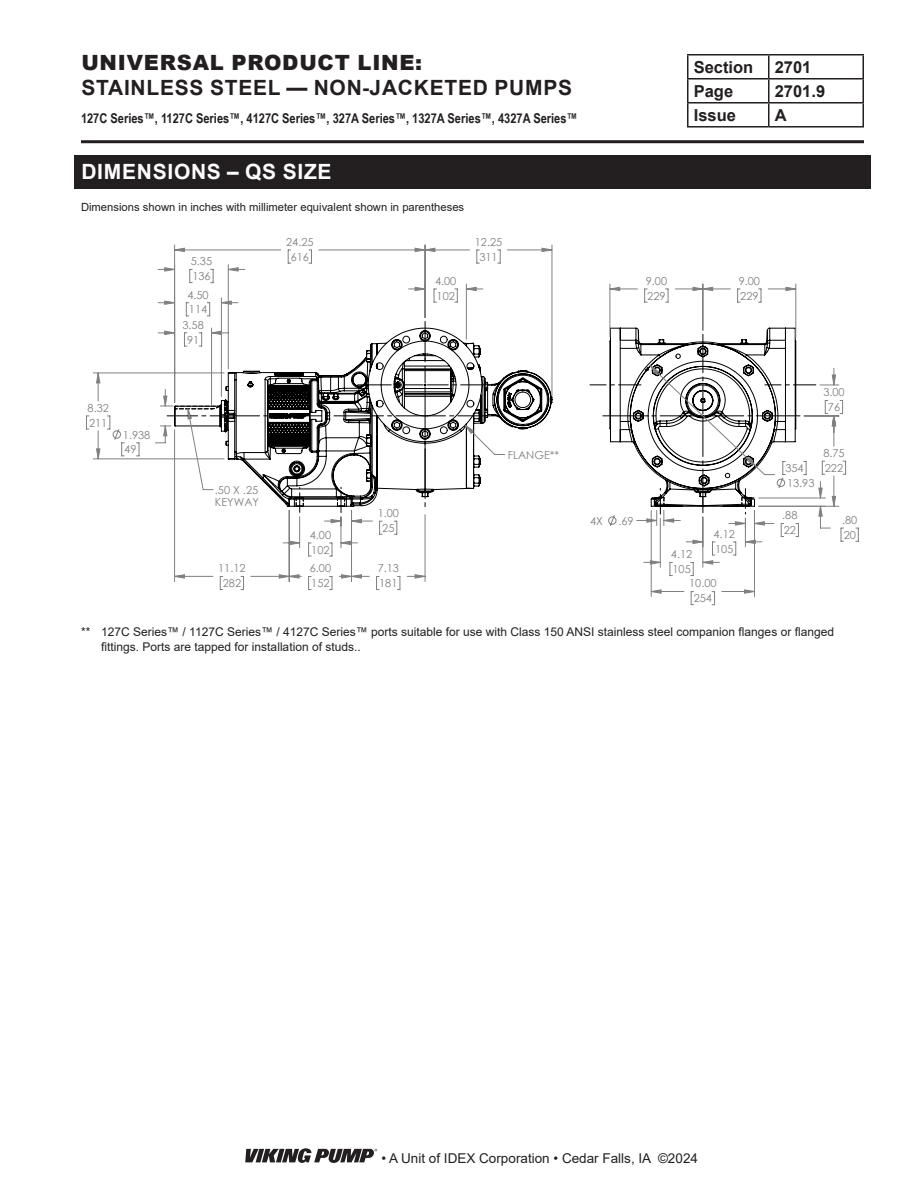
<style>
.page{position:relative;width:918px;height:1188px;background:#fff}
.page>*{position:absolute;margin:0;border:0;box-sizing:border-box;transform-origin:0 0}
.t1{font:700 21px "Arial";letter-spacing:.035em;color:#231f20}
.t2{font:900 21px "Arial";letter-spacing:.035em;color:#231f20}
.BLACK_BAR_Caps_Headers_-_Left{font:700 21px "Arial";letter-spacing:.035em;color:#fff}
.t3{font:700 16.5px "Arial";color:#231f20}
.t4{font:700 13.5px "Arial Narrow";color:#231f20}
.t5{font:13.5px "Arial";color:#231f20}
.Footnotes_-_Left{font:12px/15px "Arial";color:#231f20}
.Dimension_Pages_-_Top_Notes{font:11.25px "Arial";color:#231f20}
.t6{font:10.95px/14.9px "Century Gothic";color:#808080}
</style>
<div class="page">
<svg style="left:841px;top:528px;width:3px;height:14px"></svg>
<svg style="left:856px;top:528px;width:3px;height:14px"></svg>
<svg style="left:86px;top:416px;width:3px;height:14px"></svg>
<svg style="left:843px;top:461px;width:3px;height:14px"></svg>
<svg style="left:840px;top:400px;width:3px;height:14px"></svg>
<svg style="left:97px;top:248px;width:739px;height:345px"></svg>
<div style="left:74px;top:155px;width:797px;height:33px;background:#231f20"></div>
<hr style="left:687px;top:54px;width:82px;height:2px;background:#231f20">
<hr style="left:769px;top:54px;width:95px;height:2px;background:#231f20">
<hr style="left:862px;top:56px;width:2px;height:22px;background:#231f20">
<hr style="left:769px;top:78px;width:95px;height:2px;background:#231f20">
<hr style="left:862px;top:80px;width:2px;height:22px;background:#231f20">
<svg style="left:687px;top:55px;width:176px;height:71px"></svg>
<hr style="left:769px;top:102px;width:95px;height:2px;background:#231f20">
<hr style="left:768px;top:104px;width:2px;height:22px;background:#231f20">
<hr style="left:862px;top:104px;width:2px;height:22px;background:#231f20">
<hr style="left:687px;top:126px;width:82px;height:2px;background:#231f20">
<hr style="left:769px;top:126px;width:95px;height:2px;background:#231f20">
<hr style="left:81px;top:140px;width:783px;height:3px;background:#231f20">
<svg style="left:245px;top:1148px;width:132px;height:15px"></svg>
<h1 class="t2" style="left:81px;top:47px;width:342px">UNIVERSAL PRODUCT LINE:</h1>
<h1 class="t1" style="left:81px;top:73px;width:492px">STAINLESS STEEL — NON-JACKETED PUMPS</h1>
<h2 class="t3" style="left:694px;top:55px;width:61px">Section</h2>
<h2 class="t3" style="left:775px;top:55px;width:38px">2701</h2>
<h2 class="t3" style="left:694px;top:79px;width:41px">Page</h2>
<h2 class="t3" style="left:775px;top:79px;width:52px">2701.9</h2>
<p class="t4" style="left:81px;top:108px;width:498px">127C Series™, 1127C Series™, 4127C Series™, 327A Series™, 1327A Series™, 4327A Series™</p>
<h2 class="t3" style="left:694px;top:103px;width:44px">Issue</h2>
<h2 class="t3" style="left:775px;top:103px;width:13px">A</h2>
<p class="BLACK_BAR_Caps_Headers_-_Left" style="left:81px;top:157px;width:252px">DIMENSIONS – QS SIZE</p>
<p class="Dimension_Pages_-_Top_Notes" style="left:81px;top:199px;width:385px">Dimensions shown in inches with millimeter equivalent shown in parentheses</p>
<p class="t6" style="left:191px;top:254px;width:23px">5.35<br>136</p>
<p class="t6" style="left:187px;top:287px;width:23px">4.50<br>114</p>
<p class="t6" style="left:183px;top:317px;width:23px;text-align:center">3.58<br>91</p>
<p class="t6" style="left:286px;top:234px;width:29px;text-align:center">24.25<br>616</p>
<p class="t6" style="left:435px;top:273px;width:23px">4.00<br>102</p>
<p class="t6" style="left:475px;top:234px;width:29px;text-align:center">12.25<br>311</p>
<p class="t6" style="left:88px;top:400px;width:23px">8.32<br>211</p>
<p class="t6" style="left:123px;top:427px;width:29px">1.938<br>49</p>
<p class="t6" style="left:215px;top:484px;width:46px;line-height:11.6px">.50 X .25<br>KEYWAY</p>
<p class="t6" style="left:218px;top:561px;width:29px;text-align:center">11.12<br>282</p>
<p class="t6" style="left:310px;top:527px;width:23px">4.00<br>102</p>
<p class="t6" style="left:310px;top:561px;width:23px">6.00<br>152</p>
<p class="t6" style="left:378px;top:505px;width:23px;text-align:center">1.00<br>25</p>
<p class="t6" style="left:378px;top:561px;width:23px">7.13<br>181</p>
<p class="t6" style="left:508px;top:447px;width:53px">FLANGE**</p>
<p class="t6" style="left:646px;top:273px;width:23px">9.00<br>229</p>
<p class="t6" style="left:739px;top:273px;width:23px">9.00<br>229</p>
<p class="t6" style="left:590px;top:513px;width:14px">4X</p>
<p class="t6" style="left:618px;top:513px;width:17px">.69</p>
<p class="t6" style="left:671px;top:547px;width:23px">4.12<br>105</p>
<p class="t6" style="left:714px;top:526px;width:23px">4.12<br>105</p>
<p class="t6" style="left:689px;top:576px;width:29px;text-align:center">10.00<br>254</p>
<p class="t6" style="left:823px;top:385px;width:23px;text-align:center">3.00<br>76</p>
<p class="t6" style="left:785px;top:461px;width:31px">354<br>13.93</p>
<p class="t6" style="left:782px;top:508px;width:17px">.88<br>22</p>
<p class="t6" style="left:823px;top:445px;width:23px">8.75<br>222</p>
<p class="t6" style="left:842px;top:512px;width:17px">.80<br>20</p>
<p class="Footnotes_-_Left" style="left:101px;top:625px;width:734px;text-indent:-20px">** 127C Series™ / 1127C Series™ / 4127C Series™ ports suitable for use with Class 150 ANSI stainless steel companion flanges or flanged fittings. Ports are tapped for installation of studs..</p>
<p class="t5" style="left:381px;top:1149px;width:318px">• A Unit of IDEX Corporation • Cedar Falls, IA ©2024</p>
</div>
